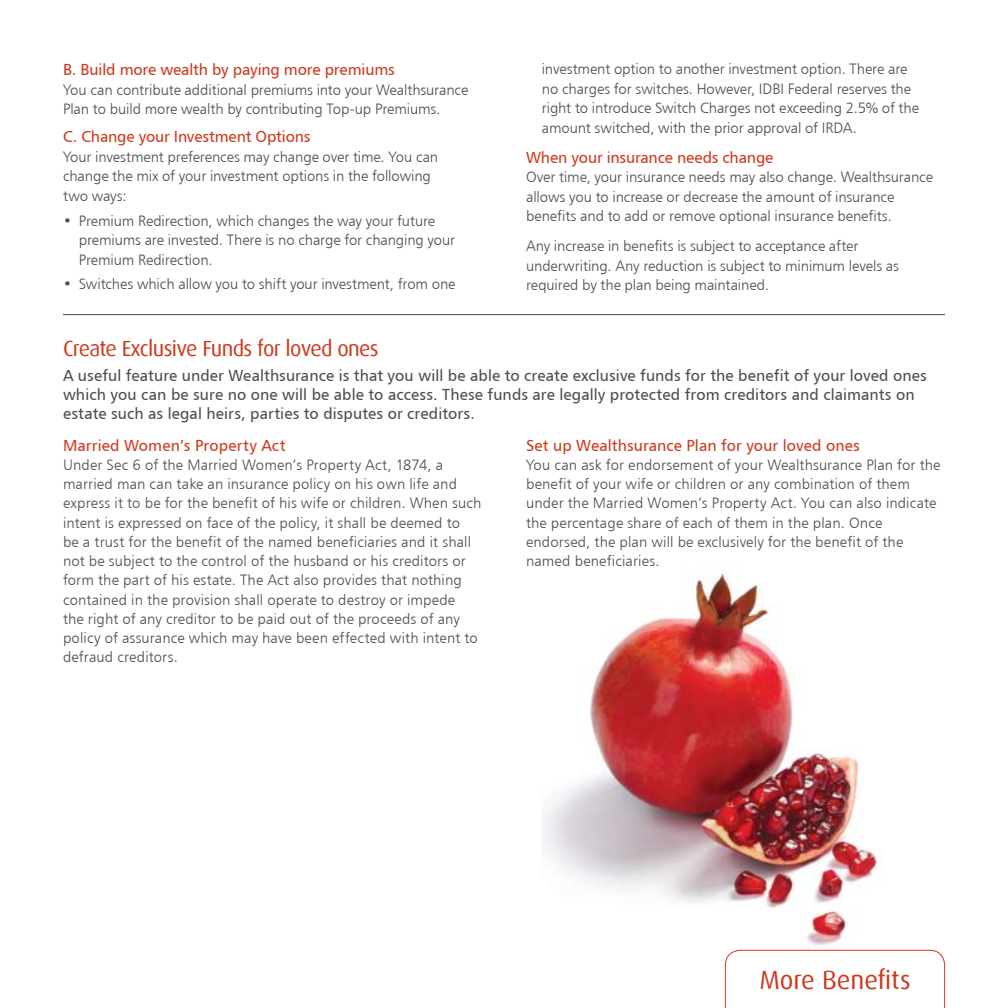
<style>
.page{position:relative;width:1008px;height:1008px;background:#fff}
.page>*{position:absolute;margin:0;border:0;box-sizing:border-box;transform-origin:0 0}
.t1{font:26.25px "Dax";letter-spacing:-.005em;color:#cf391e}
.t2{font:21.88px "Dax";letter-spacing:-.03em;color:#cf391e}
.t3{font:15.75px/19.2px "Humanist 777 BT Roman B";letter-spacing:.005em;color:#4d4d4f}
.t4{font:15.75px "Humanist 777 BT Roman B";letter-spacing:-.005em;color:#cf391e}
.t5{font:14.88px/19.2px "Humanist 777 BT Light B";color:#4d4d4f}
</style>
<div class="page">
<img style="left:542px;top:573px;width:391px;height:377px">
<hr style="left:63px;top:314px;width:882px;height:1px;background:#4d4d4f">
<svg style="left:725px;top:950px;width:220px;height:58px"></svg>
<p class="t4" style="left:63px;top:60px;width:333px">B. Build more wealth by paying more premiums</p>
<p class="t5" style="left:63px;top:79px;width:407px">You can contribute additional premiums into your Wealthsurance<br>Plan to build more wealth by contributing Top-up Premiums.</p>
<p class="t4" style="left:63px;top:127px;width:249px">C. Change your Investment Options</p>
<p class="t5" style="left:63px;top:147px;width:377px">Your investment preferences may change over time. You can change the mix of your investment options in the following two ways:</p>
<p class="t5" style="left:79px;top:210px;width:378px;text-indent:-16px">• Premium Redirection, which changes the way your future premiums are invested. There is no charge for changing your<br>Premium Redirection.</p>
<p class="t5" style="left:63px;top:274px;width:394px">• Switches which allow you to shift your investment, from one</p>
<p class="t5" style="left:542px;top:59px;width:379px">investment option to another investment option. There are no charges for switches. However, IDBI Federal reserves the right to introduce Switch Charges not exceeding 2.5% of the amount switched, with the prior approval of IRDA.</p>
<p class="t4" style="left:526px;top:147px;width:249px">When your insurance needs change</p>
<p class="t5" style="left:526px;top:167px;width:408px">Over time, your insurance needs may also change. Wealthsurance allows you to increase or decrease the amount of insurance benefits and to add or remove optional insurance benefits.</p>
<p class="t5" style="left:526px;top:236px;width:374px">Any increase in benefits is subject to acceptance after underwriting. Any reduction is subject to minimum levels as required by the plan being maintained.</p>
<p class="t2" style="left:63px;top:337px;width:317px">Create Exclusive Funds for loved ones</p>
<p class="t3" style="left:63px;top:365px;width:865px">A useful feature under Wealthsurance is that you will be able to create exclusive funds for the benefit of your loved ones which you can be sure no one will be able to access. These funds are legally protected from creditors and claimants on estate such as legal heirs, parties to disputes or creditors.</p>
<p class="t4" style="left:63px;top:435px;width:224px">Married Women’s Property Act</p>
<p class="t5" style="left:63px;top:455px;width:420px">Under Sec 6 of the Married Women’s Property Act, 1874, a married man can take an insurance policy on his own life and express it to be for the benefit of his wife or children. When such intent is expressed on face of the policy, it shall be deemed to<br>be a trust for the benefit of the named beneficiaries and it shall not be subject to the control of the husband or his creditors or form the part of his estate. The Act also provides that nothing contained in the provision shall operate to destroy or impede<br>the right of any creditor to be paid out of the proceeds of any policy of assurance which may have been effected with intent to defraud creditors.</p>
<p class="t4" style="left:526px;top:435px;width:335px">Set up Wealthsurance Plan for your loved ones</p>
<p class="t5" style="left:526px;top:455px;width:416px">You can ask for endorsement of your Wealthsurance Plan for the benefit of your wife or children or any combination of them under the Married Women’s Property Act. You can also indicate the percentage share of each of them in the plan. Once endorsed, the plan will be exclusively for the benefit of the named beneficiaries.</p>
<p class="t1" style="left:759px;top:966px;width:153px">More Benefits</p>
</div>
